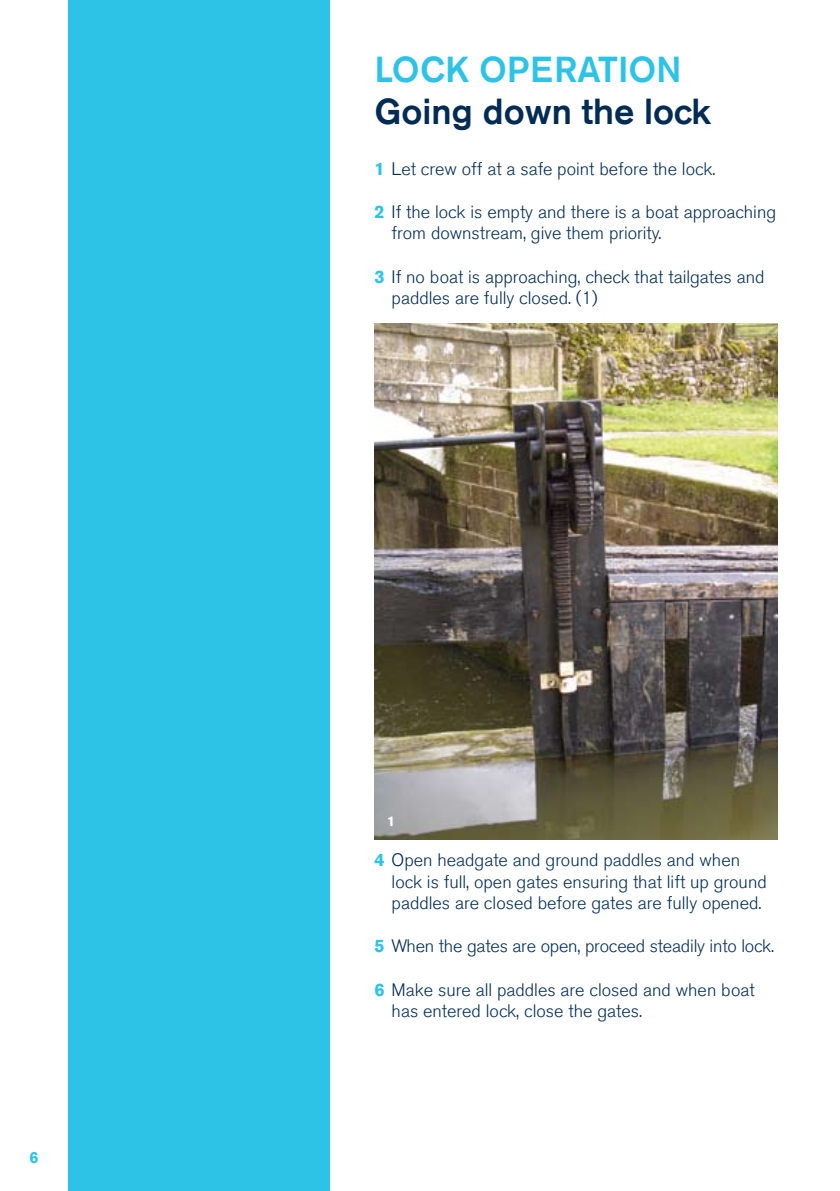
<style>
.page{position:relative;width:840px;height:1191px;background:#fff}
.page>*{position:absolute;margin:0;border:0;box-sizing:border-box;transform-origin:0 0}
.t1{font:500 36px "Akzidenz Grotesk BE";color:#002b54}
.t2{font:500 36px "Akzidenz Grotesk BE";color:#2dc3e7}
.t3{font:18px/21.6px "Akzidenz Grotesk BE Light";color:#002b54}
.t4{font:700 16px "Akzidenz Grotesk BE";color:#2dc3e7}
.t5{font:700 14px "Akzidenz Grotesk BE";color:#fff}
.s1{font-family:"Akzidenz Grotesk BE";font-weight:700;color:#2dc3e7}
</style>
<div class="page">
<div style="left:68px;top:0;width:261px;height:1191px;background:#2dc3e7"></div>
<img style="left:374px;top:323px;width:403px;height:516px">
<p class="t4" style="left:30px;top:1147px;width:10px">6</p>
<h1 class="t2" style="left:374px;top:47px;width:308px">LOCK OPERATION</h1>
<h1 class="t1" style="left:374px;top:89px;width:337px">Going down the lock</h1>
<p class="t3" style="left:374px;top:158px;width:342px"><span class="s1">1</span> Let crew off at a safe point before the lock.</p>
<p class="t3" style="left:391px;top:201px;width:386px;text-indent:-17px"><span class="s1">2</span> If the lock is empty and there is a boat approaching from downstream, give them priority.</p>
<p class="t3" style="left:391px;top:266px;width:374px;text-indent:-17px"><span class="s1">3</span> If no boat is approaching, check that tailgates and paddles are fully closed. (1)</p>
<p class="t5" style="left:387px;top:812px;width:9px">1</p>
<p class="t3" style="left:391px;top:849px;width:376px;text-indent:-17px"><span class="s1">4</span> Open headgate and ground paddles and when lock is full, open gates ensuring that lift up ground paddles are closed before gates are fully opened.</p>
<p class="t3" style="left:374px;top:935px;width:401px"><span class="s1">5</span> When the gates are open, proceed steadily into lock.</p>
<p class="t3" style="left:391px;top:979px;width:364px;text-indent:-17px"><span class="s1">6</span> Make sure all paddles are closed and when boat has entered lock, close the gates.</p>
</div>
